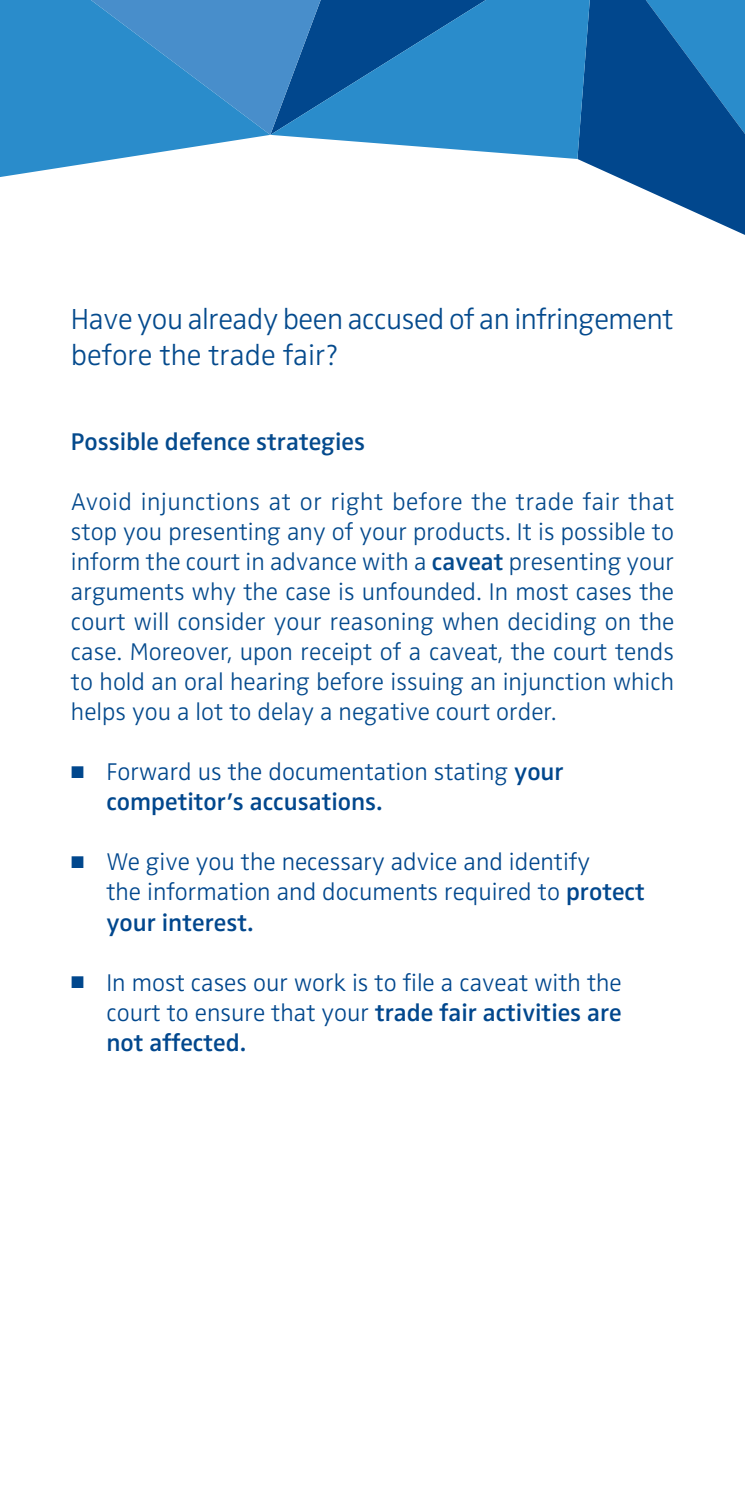
<style>
.page{position:relative;width:745px;height:1489px;background:#fff}
.page>*{position:absolute;margin:0;border:0;box-sizing:border-box;transform-origin:0 0}
.Überschrift_Flyer_BB{font:300 30px "Zwo OT";letter-spacing:-.015em;color:#044a8d}
.BBU_Fließtext_Blocks{font:300 25px/30px "Zwo OT";color:#044a8d;text-align:justify}
.t1{font:300 25px/30px "Zwo OT";color:#01478d}
.BBU_Fließtext_Blocks-2{font:600 25px "Zwo OT";color:#044a8d}
.s1{font-weight:600}
.s2{font-size:17.5px}
</style>
<div class="page">
<svg style="left:577px;top:0;width:167px;height:235px;fill:#01478d"></svg>
<svg style="left:0;top:0;width:270px;height:177px;background:#4b9ad1"></svg>
<svg style="left:0;top:0;width:17px;height:24px"></svg>
<svg style="left:270px;top:0;width:321px;height:159px;background:#3284c0"></svg>
<p class="Überschrift_Flyer_BB" style="left:71px;top:302px;width:603px">Have you already been accused of an infringement</p>
<p class="Überschrift_Flyer_BB" style="left:71px;top:338px;width:269px">before the trade fair?</p>
<p class="BBU_Fließtext_Blocks-2" style="left:71px;top:427px;width:295px">Possible defence strategies</p>
<p class="BBU_Fließtext_Blocks" style="left:71px;top:487px;width:604px">Avoid injunctions at or right before the trade fair that stop you presenting any of your products. It is possible to inform the court in advance with a <span class="s1">caveat</span> presenting your arguments why the case is unfounded. In most cases the court will consider your reasoning when deciding on the case. Moreover, upon receipt of a caveat, the court tends to hold an oral hearing before issuing an injunction which helps you a lot to delay a negative court order.</p>
<p class="t1" style="left:106px;top:757px;width:458px;text-indent:-35px"><span class="s2">■</span> Forward us the documentation stating <span class="s1">your competitor’s accusations.</span></p>
<p class="t1" style="left:106px;top:847px;width:539px;text-indent:-35px"><span class="s2">■</span> We give you the necessary advice and identify<br>the information and documents required to <span class="s1">protect your interest.</span></p>
<p class="t1" style="left:106px;top:967px;width:516px;text-align:justify;text-indent:-35px"><span class="s2">■</span> In most cases our work is to file a caveat with the court to ensure that your <span class="s1">trade fair activities are not affected.</span></p>
</div>
